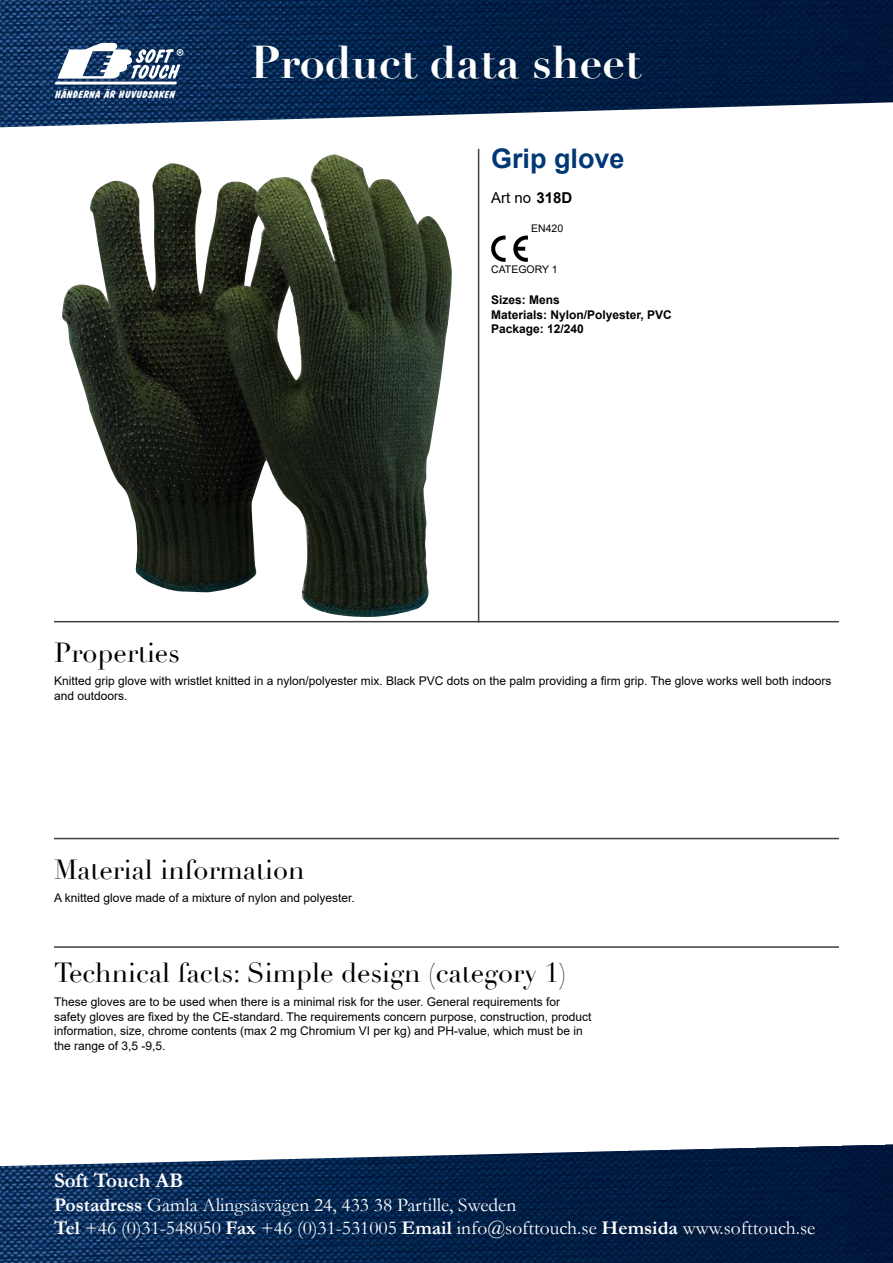
<style>
.page{position:relative;width:893px;height:1263px;background:#fff}
.page>*{position:absolute;margin:0;border:0;box-sizing:border-box;transform-origin:0 0}
.t1{font:700 45px "Didot";color:#fff}
.t2{font:27px "Didot";color:#000}
.t3{font:700 27px "Arial";color:#003875}
.t4{font:700 21px "Garamond";color:#fff}
.t5{font:19.5px/23.4px "Garamond";color:#fff}
.t6{font:15px "Arial";color:#000}
.t7{font:12px/14.4px "Arial";color:#000}
.t8{font:700 12px/14.4px "Arial";color:#000}
.t9{font:italic 700 10.5px "Dom Casual Std";color:#fff}
.t10{font:10.5px "Arial";color:#000}
.s1{font-weight:700}
</style>
<div class="page">
<img style="left:0;top:0;width:893px;height:127px">
<img style="left:62px;top:154px;width:390px;height:464px">
<hr style="left:56px;top:82px;width:119px;height:2px;background:#fff">
<svg style="left:57px;top:43px;width:126px;height:36px"></svg>
<svg style="left:513px;top:236px;width:15px;height:26px"></svg>
<svg style="left:491px;top:236px;width:15px;height:26px"></svg>
<img style="left:0;top:1144px;width:893px;height:119px">
<hr style="left:54px;top:946px;width:785px;height:2px;background:#404042">
<hr style="left:54px;top:838px;width:785px;height:1px;background:#404042">
<hr style="left:54px;top:621px;width:785px;height:1px;background:#404042">
<hr style="left:478px;top:149px;width:1px;height:473px;background:#404042">
<p class="t9" style="left:54px;top:89px;width:125px">HÄNDERNAÄRHUVUDSAKEN</p>
<h1 class="t1" style="left:251px;top:35px;width:392px">Product data sheet</h1>
<h2 class="t3" style="left:491px;top:140px;width:135px">Grip glove</h2>
<p class="t6" style="left:491px;top:187px;width:83px">Art no <span class="s1">318D</span></p>
<p class="t10" style="left:531px;top:221px;width:34px">EN420</p>
<p class="t10" style="left:491px;top:262px;width:68px">CATEGORY 1</p>
<p class="t8" style="left:491px;top:293px;width:182px">Sizes: Mens<br>Materials: Nylon/Polyester, PVC<br>Package: 12/240</p>
<h2 class="t2" style="left:54px;top:637px;width:127px">Properties</h2>
<p class="t7" style="left:54px;top:674px;width:779px">Knitted grip glove with wristlet knitted in a nylon/polyester mix. Black PVC dots on the palm providing a firm grip. The glove works well both indoors and outdoors.</p>
<h2 class="t2" style="left:54px;top:853px;width:252px">Material information</h2>
<p class="t7" style="left:54px;top:890px;width:302px">A knitted glove made of a mixture of nylon and polyester.</p>
<h2 class="t2" style="left:54px;top:957px;width:514px">Technical facts: Simple design (category 1)</h2>
<p class="t7" style="left:54px;top:995px;width:539px">These gloves are to be used when there is a minimal risk for the user. General requirements for safety gloves are fixed by the CE-standard. The requirements concern purpose, construction, product information, size, chrome contents (max 2 mg Chromium VI per kg) and PH-value, which must be in the range of 3,5 -9,5.</p>
<h3 class="t4" style="left:54px;top:1166px;width:131px">Soft Touch AB</h3>
<h3 class="t5" style="left:54px;top:1192px;width:763px"><span class="s1">Postadress</span> Gamla Alingsåsvägen 24, 433 38 Partille, Sweden<br><span class="s1">Tel</span> +46 (0)31-548050 <span class="s1">Fax</span> +46 (0)31-531005 <span class="s1">Email</span> info@softtouch.se <span class="s1">Hemsida</span> www.softtouch.se</h3>
</div>
